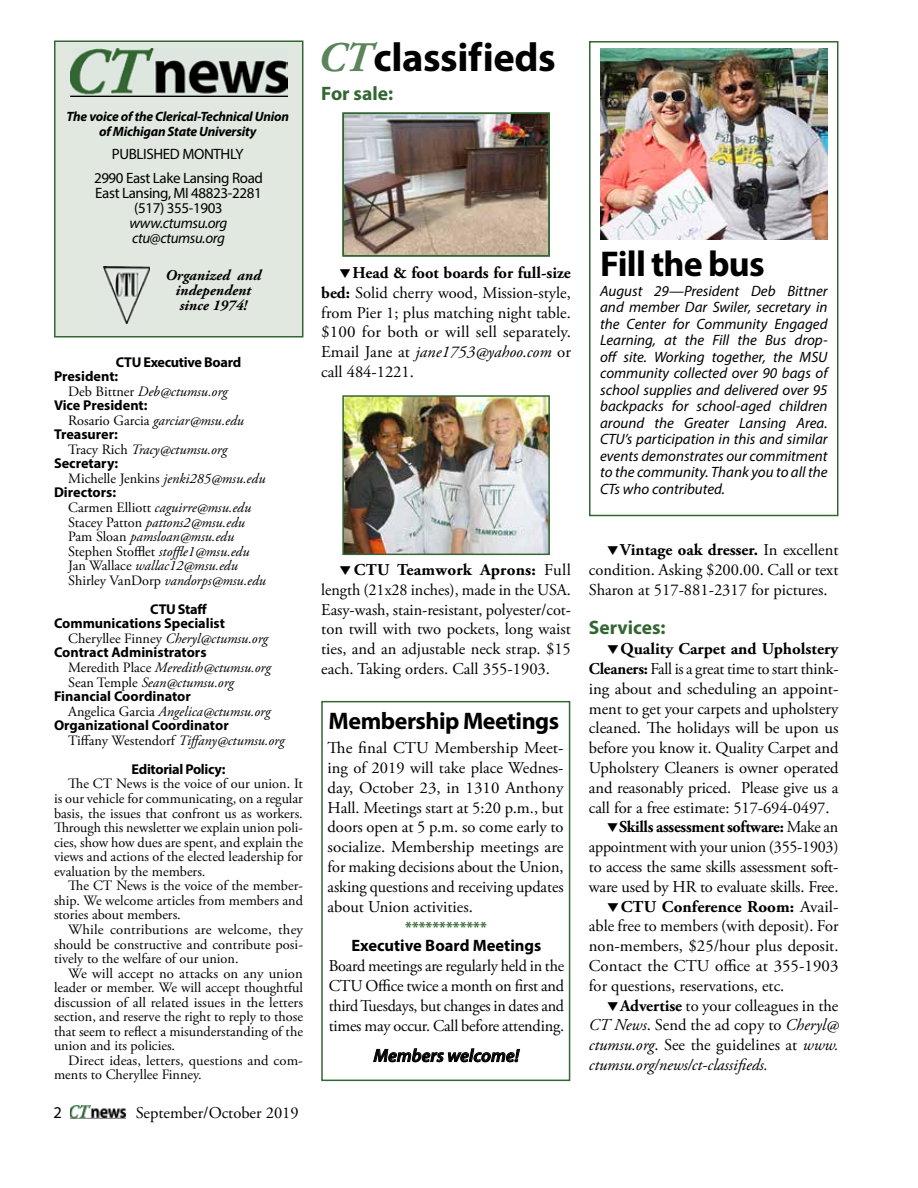
<style>
.page{position:relative;width:918px;height:1188px;background:#fff}
.page>*{position:absolute;margin:0;border:0;box-sizing:border-box;transform-origin:0 0}
.t1{font:700 40.5px "Myriad Pro";letter-spacing:-.01em;color:#000}
.t2{font:700 36px "Myriad Pro";letter-spacing:-.02em;color:#000}
.t3{font:700 24px "Myriad Pro";letter-spacing:-.02em;color:#000}
.t4{font:700 19.5px "Myriad Pro";color:#363}
.t5{font:italic 600 18px "Myriad Pro";letter-spacing:.005em;color:#000}
.t6{font:16.5px/19.8px "Adobe Garamond Pro";color:#000;text-align:justify}
.t7{font:700 16.5px "Adobe Garamond Pro";color:#000}
.t8{font:italic 16.5px "Adobe Garamond Pro";color:#000}
.t9{font:700 16.5px "Myriad Pro";color:#000}
.t10{font:16.5px "Myriad Pro";color:#000}
.t11{font:italic 15px/16.5px "Myriad Pro";color:#000;text-align:justify}
.t12{font:15px/15px "Myriad Pro";letter-spacing:-.025em;color:#000;text-align:center}
.t13{font:italic 700 15px/15px "Adobe Garamond Pro";color:#000;text-align:center}
.t14{font:italic 15px/15px "Myriad Pro";letter-spacing:-.025em;color:#000}
.t15{font:700 15px "Myriad Pro";color:#363}
.t16{font:14.25px/14.5px "Adobe Garamond Pro";color:#000;text-align:justify}
.t17{font:italic 14.25px/14.5px "Adobe Garamond Pro";color:#000}
.t18{font:700 14.25px/14.5px "Myriad Pro";color:#000}
.t19{font:700 14.25px/14.5px "Myriad Pro";letter-spacing:-.02em;color:#000}
.t20{font:italic 700 13.5px/15px "Myriad Pro";letter-spacing:-.015em;color:#000;text-align:center}
.s1{font-style:normal}
.s2{font-family:"Adobe Garamond Pro";font-style:italic;font-size:42px;color:#5b845b}
.s3{font-weight:700}
.s4{font-style:italic}
.s5{font-weight:400}
</style>
<div class="page">
<img style="left:70px;top:1106px;width:55px;height:12px">
<div style="left:321px;top:701px;width:249px;height:380px;border:2px solid #363"></div>
<div style="left:54px;top:40px;width:249px;height:298px;background:#e0e8e0;border:2px solid #363"></div>
<img style="left:103px;top:266px;width:47px;height:58px">
<img style="left:70px;top:48px;width:217px;height:48px">
<svg style="left:373px;top:1048px;width:147px;height:14px"></svg>
<img style="left:345px;top:116px;width:202px;height:137px">
<div style="left:342px;top:113px;width:208px;height:144px;border:2px solid #363"></div>
<img style="left:345px;top:398px;width:202px;height:154px">
<div style="left:342px;top:395px;width:208px;height:160px;border:2px solid #363"></div>
<div style="left:589px;top:41px;width:249px;height:475px;border:2px solid #363"></div>
<img style="left:600px;top:49px;width:227px;height:191px">
<p class="t20" style="left:66px;top:108px;width:224px">The voice of the Clerical-Technical Union of Michigan State University</p>
<p class="t12" style="left:94px;top:170px;width:170px">2990 East Lake Lansing Road<br>East Lansing, MI 48823-2281 (517) 355-1903</p>
<p class="t14" style="left:130px;top:215px;width:99px">www.ctumsu.org ctu@ctumsu.org</p>
<p class="t12" style="left:112px;top:147px;width:133px">PUBLISHED MONTHLY</p>
<p class="t13" style="left:166px;top:268px;width:97px">Organized and independent since 1974!</p>
<p class="t19" style="left:54px;top:354px;width:189px;text-indent:62px">CTU Executive Board<br>President:</p>
<p class="t17" style="left:68px;top:384px;width:161px"><span class="s1">Deb Bittner</span> Deb@ctumsu.org</p>
<p class="t18" style="left:54px;top:398px;width:95px">Vice President:</p>
<p class="t17" style="left:68px;top:413px;width:177px"><span class="s1">Rosario Garcia</span> garciar@msu.edu</p>
<p class="t18" style="left:54px;top:427px;width:65px">Treasurer:</p>
<p class="t17" style="left:68px;top:442px;width:161px"><span class="s1">Tracy Rich</span> Tracy@ctumsu.org</p>
<p class="t18" style="left:54px;top:456px;width:66px">Secretary:</p>
<p class="t17" style="left:68px;top:472px;width:199px"><span class="s1">Michelle Jenkins</span> jenki285@msu.edu</p>
<p class="t18" style="left:54px;top:485px;width:64px">Directors:</p>
<p class="t17" style="left:68px;top:501px;width:199px"><span class="s1">Carmen Elliott</span> caguirre@msu.edu <span class="s1">Stacey Patton</span> pattons2@msu.edu <span class="s1">Pam Sloan</span> pamsloan@msu.edu <span class="s1">Stephen Stofflet</span> stoffle1@msu.edu <span class="s1">Jan Wallace</span> wallac12@msu.edu <span class="s1">Shirley VanDorp</span> vandorps@msu.edu</p>
<p class="t18" style="left:54px;top:601px;width:173px;text-indent:96px">CTU Staff<br>Communications Specialist</p>
<p class="t17" style="left:68px;top:632px;width:201px"><span class="s1">Cheryllee Finney</span> Cheryl@ctumsu.org</p>
<p class="t18" style="left:54px;top:645px;width:154px">Contract Administrators</p>
<p class="t17" style="left:68px;top:661px;width:204px"><span class="s1">Meredith Place</span> Meredith@ctumsu.org<br><span class="s1">Sean Temple</span> Sean@ctumsu.org</p>
<p class="t18" style="left:54px;top:689px;width:138px">Financial Coordinator</p>
<p class="t17" style="left:68px;top:704px;width:204px"><span class="s1">Angelica Garcia</span> Angelica@ctumsu.org</p>
<p class="t18" style="left:54px;top:718px;width:176px">Organizational Coordinator</p>
<p class="t17" style="left:68px;top:733px;width:218px"><span class="s1">Tiffany Westendorf</span> Tiffany@ctumsu.org</p>
<p class="t19" style="left:132px;top:761px;width:95px">Editorial Policy:</p>
<p class="t16" style="left:54px;top:777px;width:251px;text-indent:14px">The CT News is the voice of our union. It is our vehicle for communicating, on a regular basis, the issues that confront us as workers.<br>Through this newsletter we explain union poli&shy;cies, show how dues are spent, and explain the views and actions of the elected leadership for evaluation by the members.</p>
<p class="t16" style="left:54px;top:879px;width:251px;text-indent:14px">The CT News is the voice of the member&shy;ship. We welcome articles from members and stories about members.</p>
<p class="t16" style="left:54px;top:923px;width:251px;text-indent:14px">While contributions are welcome, they should be constructive and contribute posi&shy;tively to the welfare of our union.</p>
<p class="t16" style="left:54px;top:966px;width:251px;text-indent:14px">We will accept no attacks on any union leader or member. We will accept thoughtful discussion of all related issues in the letters section, and reserve the right to reply to those that seem to reflect a misunderstanding of the union and its policies.</p>
<p class="t16" style="left:54px;top:1054px;width:251px;text-indent:14px">Direct ideas, letters, questions and com&shy;ments to Cheryllee Finney.</p>
<p class="t10" style="left:53px;top:1102px;width:10px">2</p>
<p class="t6" style="left:136px;top:1104px;width:165px">September/October 2019</p>
<h1 class="t1" style="left:318px;top:31px;width:239px"><span class="s2">CT</span>classifieds</h1>
<p class="t4" style="left:321px;top:80px;width:73px">For sale:</p>
<p class="t6" style="left:321px;top:263px;width:251px;text-indent:31px"><span class="s3">Head &amp; foot boards for full-size bed:</span> Solid cherry wood, Mission-style, from Pier 1; plus matching night table. $100 for both or will sell separately.<br>Email Jane at <span class="s4">jane1753@yahoo.com</span> or call 484-1221.</p>
<h2 class="t2" style="left:600px;top:241px;width:166px">Fill the bus</h2>
<p class="t11" style="left:600px;top:282px;width:229px">August 29—President Deb Bittner and member Dar Swiler, secretary in the Center for Community Engaged Learning, at the Fill the Bus drop&shy;off site. Working together, the MSU community collected over 90 bags of school supplies and delivered over 95 backpacks for school-aged children around the Greater Lansing Area.<br>CTU’s participation in this and similar events demonstrates our commitment to the community. Thank you to all the CTs who contributed.</p>
<p class="t6" style="left:321px;top:560px;width:251px;text-indent:33px"><span class="s3">CTU Teamwork Aprons:</span> Full length (21x28 inches), made in the USA.<br>Easy-wash, stain-resistant, polyester/cot&shy;ton twill with two pockets, long waist ties, and an adjustable neck strap. $15 each. Taking orders. Call 355-1903.</p>
<h3 class="t3" style="left:329px;top:705px;width:232px">Membership Meetings</h3>
<p class="t6" style="left:328px;top:739px;width:238px">The final CTU Membership Meet&shy;ing of 2019 will take place Wednes&shy;day, October 23, in 1310 Anthony Hall. Meetings start at 5:20 p.m., but doors open at 5 p.m. so come early to socialize. Membership meetings are for making decisions about the Union, asking questions and receiving updates about Union activities.</p>
<p class="t15" style="left:405px;top:918px;width:83px">************</p>
<p class="t9" style="left:351px;top:935px;width:191px">Executive Board Meetings</p>
<p class="t6" style="left:329px;top:957px;width:237px">Board meetings are regularly held in the CTU Office twice a month on first and third Tuesdays, but changes in dates and times may occur. Call before attending.</p>
<p class="t5" style="left:374px;top:1044px;width:147px">Members welcome!</p>
<p class="t6" style="left:589px;top:541px;width:251px;text-indent:31px"><span class="s3">Vintage oak dresser.</span> In excellent condition. Asking $200.00. Call or text Sharon at 517-881-2317 for pictures.</p>
<p class="t4" style="left:589px;top:615px;width:78px">Services:</p>
<p class="t7" style="left:621px;top:639px;width:219px">Quality Carpet and Upholstery</p>
<p class="t6" style="left:589px;top:659px;width:251px"><span class="s3">Cleaners:</span> Fall is a great time to start think-</p>
<p class="t6" style="left:589px;top:679px;width:251px">ing about and scheduling an appoint-</p>
<p class="t6" style="left:589px;top:699px;width:251px">ment to get your carpets and upholstery</p>
<p class="t6" style="left:589px;top:719px;width:251px">cleaned. The holidays will be upon us</p>
<p class="t6" style="left:589px;top:739px;width:251px">before you know it. Quality Carpet and</p>
<p class="t6" style="left:589px;top:758px;width:251px">Upholstery Cleaners is owner operated</p>
<p class="t6" style="left:589px;top:778px;width:251px">and reasonably priced. Please give us a</p>
<p class="t6" style="left:589px;top:798px;width:242px">call for a free estimate: 517-694-0497.</p>
<p class="t7" style="left:619px;top:817px;width:221px">Skills assessment software: <span class="s5">Make an</span></p>
<p class="t6" style="left:589px;top:838px;width:251px">appointment with your union (355-1903)</p>
<p class="t6" style="left:589px;top:857px;width:251px">to access the same skills assessment soft-</p>
<p class="t6" style="left:589px;top:877px;width:251px">ware used by HR to evaluate skills. Free.</p>
<p class="t7" style="left:621px;top:897px;width:219px">CTU Conference Room: <span class="s5">Avail-</span></p>
<p class="t6" style="left:589px;top:917px;width:251px">able free to members (with deposit). For</p>
<p class="t6" style="left:589px;top:937px;width:251px">non-members, $25/hour plus deposit.</p>
<p class="t6" style="left:589px;top:956px;width:251px">Contact the CTU office at 355-1903</p>
<p class="t6" style="left:589px;top:976px;width:197px">for questions, reservations, etc.</p>
<p class="t6" style="left:620px;top:996px;width:220px"><span class="s3">Advertise</span> to your colleagues in the</p>
<p class="t6" style="left:589px;top:1016px;width:251px"><span class="s4">CT News</span>. Send the ad copy to <span class="s4">Cheryl@</span></p>
<p class="t6" style="left:589px;top:1036px;width:251px"><span class="s4">ctumsu.org</span>. See the guidelines at <span class="s4">www.</span></p>
<p class="t8" style="left:589px;top:1055px;width:181px">ctumsu.org/news/ct-classifieds.</p>
</div>
